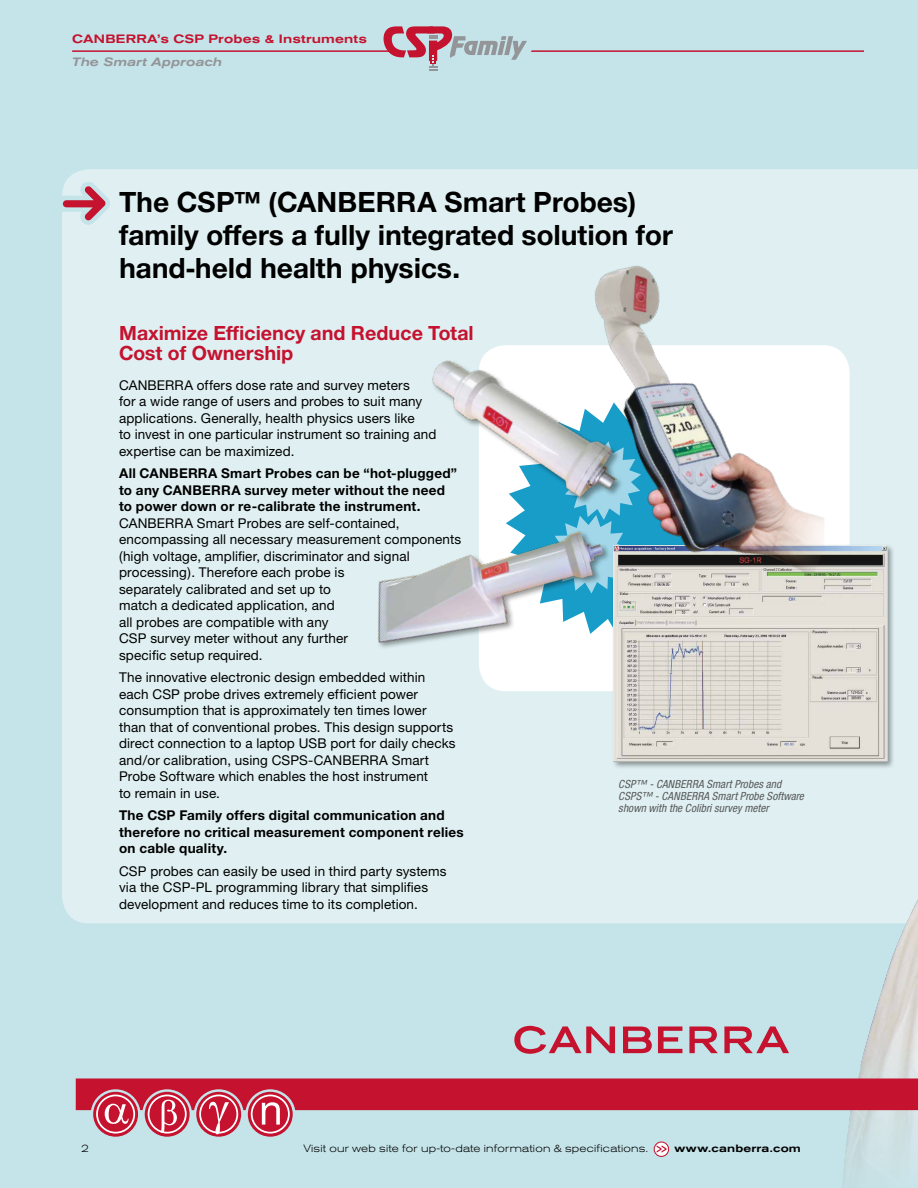
<style>
.page{position:relative;width:918px;height:1188px;background:#c5e4e9}
.page>*{position:absolute;margin:0;border:0;box-sizing:border-box;transform-origin:0 0}
.t1{font:700 30px/33px "Nimbus AREVA";letter-spacing:-.005em;color:#000}
.t2{font:700 21px/19.5px "Nimbus AREVA";color:#c4122f}
.t3{font:13.5px/16.5px "Helvetica Neue";letter-spacing:.01em;color:#000}
.t4{font:700 13.5px/16.5px "Helvetica Neue";letter-spacing:.02em;color:#000}
.t5{font:500 expanded 12px "Akzidenz Grotesk BQ";letter-spacing:.02em;color:#c4122f}
.t6{font:italic 500 expanded 12px "Akzidenz Grotesk BQ";letter-spacing:.01em;color:#939598}
.t7{font:italic condensed 11.25px/12px "Helvetica Neue";letter-spacing:.01em;color:#58595b}
.t8{font:300 expanded 10.5px "Akzidenz Grotesk BQ";letter-spacing:.025em;color:#000}
.t9{font:500 expanded 10.5px "Akzidenz Grotesk BQ";letter-spacing:.025em;color:#000}
</style>
<div class="page">
<div style="left:62px;top:169px;width:856px;height:754px;background:#e0f0f2"></div>
<hr style="left:72px;top:50px;width:792px;height:2px;background:#c4122f">
<svg style="left:654px;top:1142px;width:15px;height:14px"></svg>
<div style="left:654px;top:1142px;width:15px;height:15px;border:1px solid #c4122f;border-radius:50%"></div>
<svg style="left:657px;top:1145px;width:9px;height:8px"></svg>
<svg style="left:384px;top:26px;width:150px;height:45px"></svg>
<div style="left:479px;top:345px;width:371px;height:346px;background:#fff;border-radius:27px"></div>
<img style="left:842px;top:574px;width:76px;height:609px">
<svg style="left:93px;top:1092px;width:45px;height:45px"></svg>
<svg style="left:196px;top:1092px;width:45px;height:45px"></svg>
<svg style="left:145px;top:1092px;width:45px;height:45px"></svg>
<svg style="left:248px;top:1092px;width:45px;height:45px"></svg>
<svg style="left:76px;top:1078px;width:842px;height:56px"></svg>
<img style="left:361px;top:514px;width:251px;height:148px">
<img style="left:411px;top:357px;width:99px;height:150px">
<div style="left:612px;top:544px;width:284px;height:226px;background:#000;opacity:.4"></div>
<img style="left:614px;top:546px;width:273px;height:216px">
<img style="left:510px;top:250px;width:314px;height:362px">
<svg style="left:62px;top:173px;width:55px;height:60px"></svg>
<svg style="left:514px;top:1026px;width:101px;height:28px"></svg>
<svg style="left:623px;top:1027px;width:29px;height:26px"></svg>
<svg style="left:658px;top:1027px;width:24px;height:26px"></svg>
<svg style="left:689px;top:1027px;width:29px;height:26px"></svg>
<svg style="left:724px;top:1027px;width:65px;height:26px"></svg>
<p class="t5" style="left:72px;top:32px;width:296px">CANBERRA’s CSP Probes &amp; Instruments</p>
<p class="t6" style="left:72px;top:55px;width:152px">The Smart Approach</p>
<h1 class="t1" style="left:119px;top:185px;width:555px">The CSP™ (CANBERRA Smart Probes) family offers a fully integrated solution for hand-held health physics.</h1>
<h2 class="t2" style="left:119px;top:323px;width:356px">Maximize Efficiency and Reduce Total<br>Cost of Ownership</h2>
<p class="t3" style="left:119px;top:376px;width:319px">CANBERRA offers dose rate and survey meters<br>for a wide range of users and probes to suit many applications. Generally, health physics users like<br>to invest in one particular instrument so training and expertise can be maximized.</p>
<p class="t4" style="left:119px;top:465px;width:340px">All CANBERRA Smart Probes can be “hot-plugged” to any CANBERRA survey meter without the need to power down or re-calibrate the instrument.</p>
<p class="t3" style="left:119px;top:514px;width:344px">CANBERRA Smart Probes are self-contained, encompassing all necessary measurement components (high voltage, amplifier, discriminator and signal processing). Therefore each probe is<br>separately calibrated and set up to<br>match a dedicated application, and<br>all probes are compatible with any<br>CSP survey meter without any further<br>specific setup required.</p>
<p class="t3" style="left:119px;top:669px;width:338px">The innovative electronic design embedded within each CSP probe drives extremely efficient power consumption that is approximately ten times lower than that of conventional probes. This design supports direct connection to a laptop USB port for daily checks and/or calibration, using CSPS-CANBERRA Smart Probe Software which enables the host instrument<br>to remain in use.</p>
<p class="t4" style="left:119px;top:807px;width:346px">The CSP Family offers digital communication and therefore no critical measurement component relies on cable quality.</p>
<p class="t3" style="left:119px;top:862px;width:329px">CSP probes can easily be used in third party systems via the CSP-PL programming library that simplifies development and reduces time to its completion.</p>
<p class="t7" style="left:618px;top:778px;width:187px">CSP™ - CANBERRA Smart Probes and<br>CSPS™ - CANBERRA Smart Probe Software shown with the Colibri survey meter</p>
<p class="t8" style="left:81px;top:1142px;width:9px">2</p>
<p class="t8" style="left:303px;top:1142px;width:347px">Visit our web site for up-to-date information &amp; specifications.</p>
<p class="t9" style="left:674px;top:1142px;width:128px">www.canberra.com</p>
</div>
